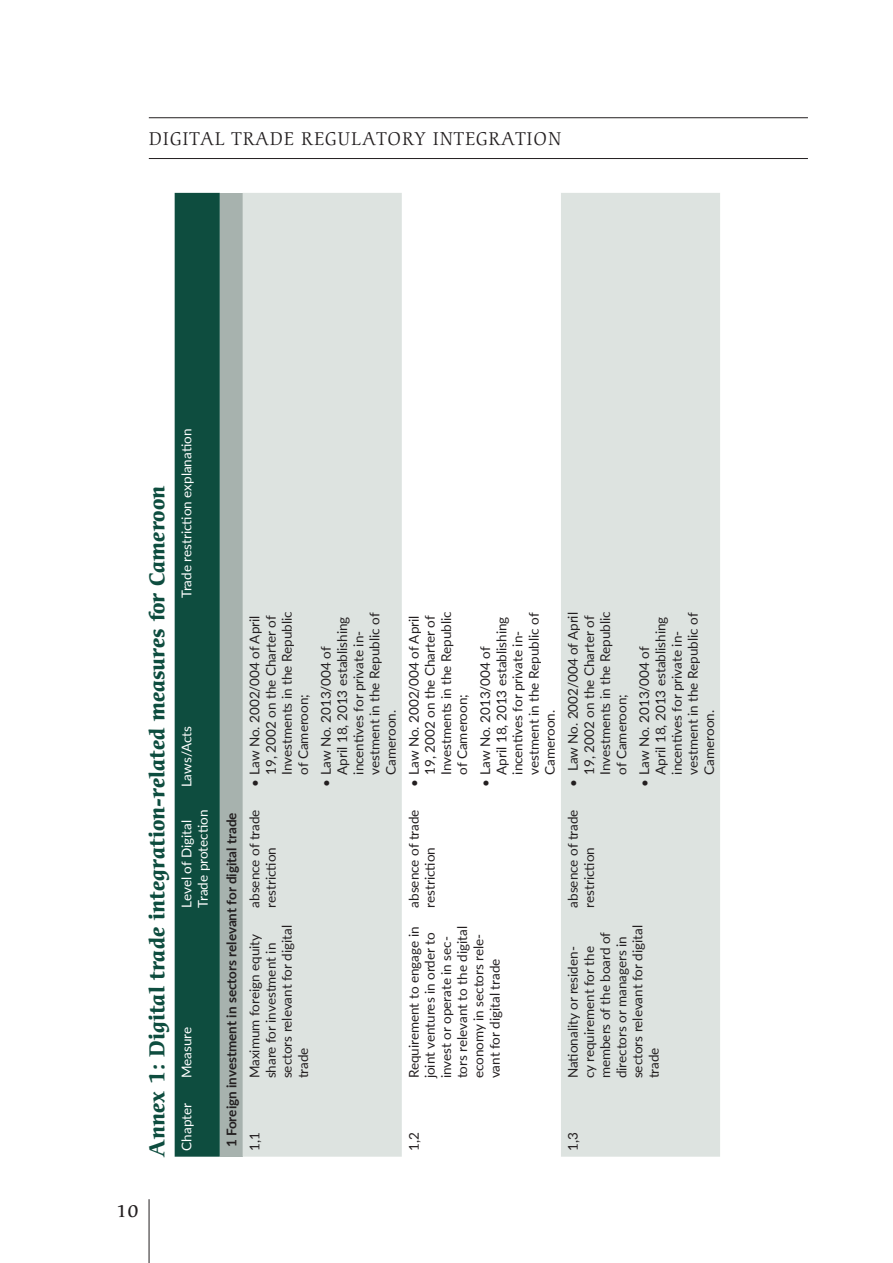
<style>
.page{position:relative;width:893px;height:1263px;background:#fff}
.page>*{position:absolute;margin:0;border:0;box-sizing:border-box;transform-origin:0 0}
.t1{font:700 21px "Cerigo Std";color:#0e4d3f}
.t2{font:18px "Cerigo Std";letter-spacing:.05em;color:#231f20}
.t3{font:500 16.5px "Cerigo Std";color:#231f20}
.t4{font:13.5px/16.2px "Lato";color:#231f20}
.t5{font:13.5px/16.2px "Lato";color:#fff}
.t6{font:700 13.5px "Lato";color:#231f20}
</style>
<div class="page">
<hr style="left:149px;top:1199px;width:1px;height:64px;background:#231f20">
<hr style="left:149px;top:117px;width:659px;height:1px;background:#231f20">
<hr style="left:149px;top:158px;width:659px;height:1px;background:#231f20">
<div style="left:175px;top:193px;width:45px;height:964px;background:#0e4d3f"></div>
<div style="left:220px;top:193px;width:23px;height:964px;background:#a7b2ae"></div>
<svg style="left:243px;top:193px;width:477px;height:964px;fill:#dde3e0"></svg>
<h2 class="t2" style="left:149px;top:128px;width:414px">DIGITAL TRADE REGULATORY INTEGRATION</h2>
<h1 class="t1" style="left:145px;top:1157px;width:672px;rotate:-90deg">Annex 1: Digital trade integration-related measures for Cameroon</h1>
<p class="t5" style="left:178px;top:598px;width:171px;rotate:-90deg">Trade restriction explanation</p>
<p class="t5" style="left:178px;top:787px;width:63px;rotate:-90deg">Laws/Acts</p>
<p class="t5" style="left:178px;top:908px;width:99px;rotate:-90deg">Level of Digital<br>Trade protection</p>
<p class="t5" style="left:178px;top:1078px;width:53px;rotate:-90deg">Measure</p>
<p class="t5" style="left:178px;top:1151px;width:49px;rotate:-90deg">Chapter</p>
<p class="t6" style="left:222px;top:1147px;width:336px;rotate:-90deg">1 Foreign investment in sectors relevant for digital trade</p>
<p class="t4" style="left:246px;top:775px;width:165px;text-indent:-13px;rotate:-90deg">• Law No. 2002/004 of April<br>19, 2002 on the Charter of<br>Investments in the Republic of Cameroon;</p>
<p class="t4" style="left:317px;top:775px;width:164px;text-indent:-13px;rotate:-90deg">• Law No. 2013/004 of<br>April 18, 2013 establishing incentives for private in&shy;vestment in the Republic of<br>Cameroon.</p>
<p class="t4" style="left:246px;top:908px;width:100px;rotate:-90deg">absence of trade restriction</p>
<p class="t4" style="left:246px;top:1078px;width:155px;rotate:-90deg">Maximum foreign equity share for investment in sectors relevant for digital trade</p>
<p class="t4" style="left:246px;top:1151px;width:20px;rotate:-90deg">1,1</p>
<p class="t4" style="left:405px;top:775px;width:165px;text-indent:-13px;rotate:-90deg">• Law No. 2002/004 of April<br>19, 2002 on the Charter of<br>Investments in the Republic of Cameroon;</p>
<p class="t4" style="left:477px;top:775px;width:164px;text-indent:-13px;rotate:-90deg">• Law No. 2013/004 of<br>April 18, 2013 establishing incentives for private in&shy;vestment in the Republic of<br>Cameroon.</p>
<p class="t4" style="left:405px;top:908px;width:100px;rotate:-90deg">absence of trade restriction</p>
<p class="t4" style="left:405px;top:1078px;width:154px;rotate:-90deg">Requirement to engage in joint ventures in order to invest or operate in sec&shy;tors relevant to the digital economy in sectors rele&shy;vant for digital trade</p>
<p class="t4" style="left:405px;top:1151px;width:20px;rotate:-90deg">1,2</p>
<p class="t4" style="left:564px;top:775px;width:165px;text-indent:-13px;rotate:-90deg">• Law No. 2002/004 of April<br>19, 2002 on the Charter of<br>Investments in the Republic of Cameroon;</p>
<p class="t4" style="left:636px;top:775px;width:164px;text-indent:-13px;rotate:-90deg">• Law No. 2013/004 of<br>April 18, 2013 establishing incentives for private in&shy;vestment in the Republic of<br>Cameroon.</p>
<p class="t4" style="left:564px;top:908px;width:100px;rotate:-90deg">absence of trade restriction</p>
<p class="t4" style="left:564px;top:1078px;width:155px;rotate:-90deg">Nationality or residen-<br>cy requirement for the members of the board of directors or managers in sectors relevant for digital trade</p>
<p class="t4" style="left:564px;top:1151px;width:20px;rotate:-90deg">1,3</p>
<p class="t3" style="left:116px;top:1201px;width:23px">10</p>
</div>
